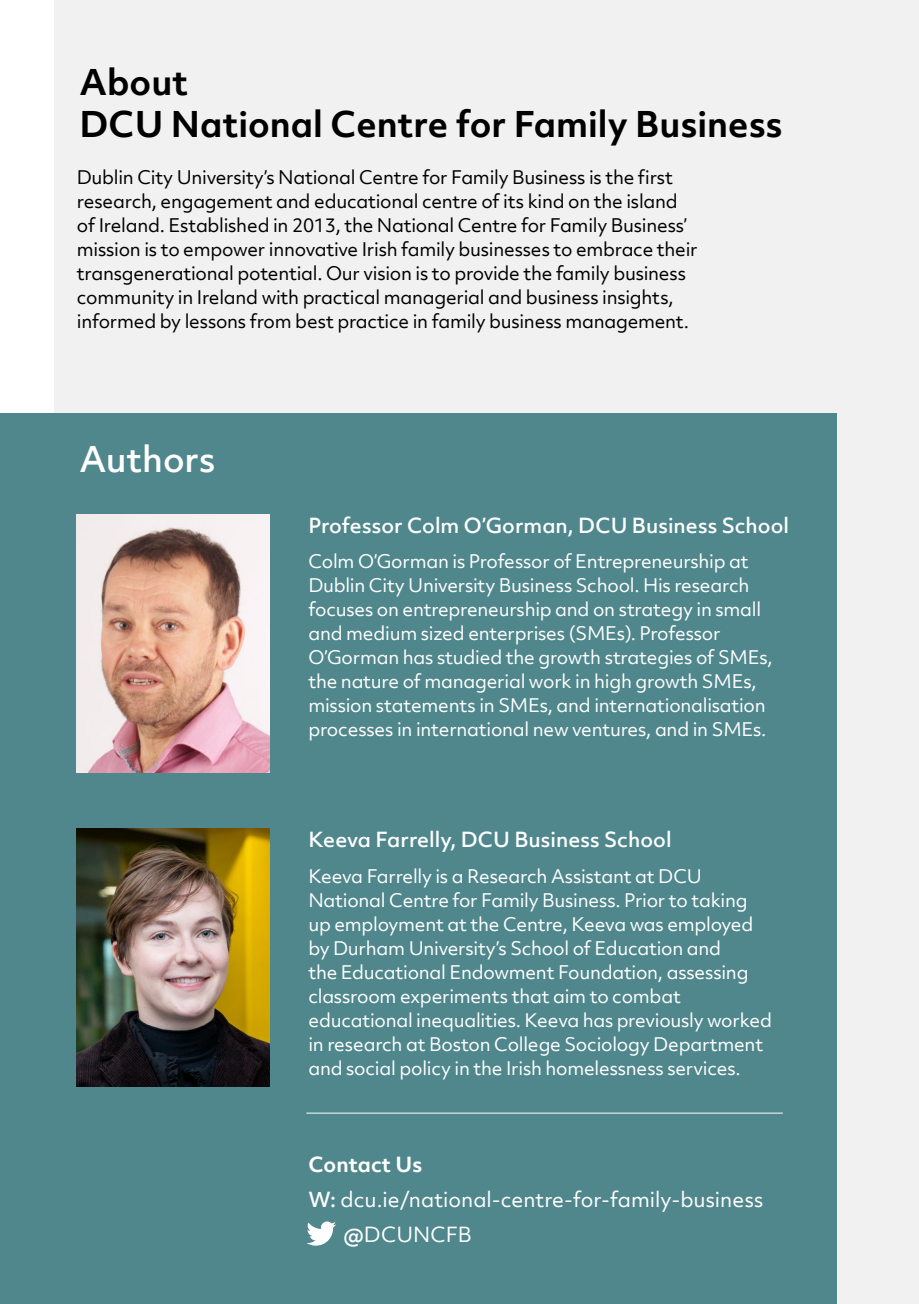
<style>
.page{position:relative;width:919px;height:1304px;background:#fff}
.page>*{position:absolute;margin:0;border:0;box-sizing:border-box;transform-origin:0 0}
.t1{font:700 34px/42px "Objektiv Mk 2";color:#000}
.t2{font:500 34px "Objektiv Mk 2";color:#fff}
.t3{font:500 20px "Objektiv Mk 2";color:#fff}
.t4{font:20px "Objektiv Mk 2";color:#fff}
.t5{font:700 20px "Objektiv Mk 2";color:#fff}
.t6{font:18px/24px "Objektiv Mk 2";letter-spacing:-.015em;color:#fff}
.t7{font:18px/24px "Objektiv Mk 2";letter-spacing:-.015em;color:#000}
.s1{font-weight:500}
</style>
<div class="page">
<div style="left:54px;top:0;width:864px;height:1304px;background:#f1f1f2"></div>
<div style="left:0;top:414px;width:836px;height:890px;background:#4f878d"></div>
<img style="left:77px;top:514px;width:192px;height:258px">
<img style="left:77px;top:829px;width:192px;height:258px">
<svg style="left:307px;top:1221px;width:29px;height:25px"></svg>
<hr style="left:306px;top:1113px;width:476px;height:1px;background:#fff">
<h1 class="t1" style="left:79px;top:60px;width:704px">About<br>DCU National Centre for Family Business</h1>
<p class="t7" style="left:77px;top:165px;width:622px">Dublin City University’s National Centre for Family Business is the first research, engagement and educational centre of its kind on the island of Ireland. Established in 2013, the National Centre for Family Business’ mission is to empower innovative Irish family businesses to embrace their transgenerational potential. Our vision is to provide the family business community in Ireland with practical managerial and business insights, informed by lessons from best practice in family business management.</p>
<h1 class="t2" style="left:79px;top:435px;width:137px">Authors</h1>
<p class="t3" style="left:308px;top:511px;width:482px">Professor Colm O’Gorman, DCU Business School</p>
<p class="t6" style="left:308px;top:549px;width:465px">Colm O’Gorman is Professor of Entrepreneurship at Dublin City University Business School. His research focuses on entrepreneurship and on strategy in small and medium sized enterprises (SMEs). Professor O’Gorman has studied the growth strategies of SMEs, the nature of managerial work in high growth SMEs, mission statements in SMEs, and internationalisation processes in international new ventures, and in SMEs.</p>
<p class="t3" style="left:308px;top:826px;width:364px">Keeva Farrelly, DCU Business School</p>
<p class="t6" style="left:308px;top:864px;width:465px">Keeva Farrelly is a Research Assistant at DCU National Centre for Family Business. Prior to taking up employment at the Centre, Keeva was employed by Durham University’s School of Education and<br>the Educational Endowment Foundation, assessing classroom experiments that aim to combat educational inequalities. Keeva has previously worked in research at Boston College Sociology Department and social policy in the Irish homelessness services.</p>
<p class="t5" style="left:308px;top:1150px;width:115px">Contact Us</p>
<p class="t4" style="left:308px;top:1186px;width:456px"><span class="s1">W:</span> dcu.ie/national-centre-for-family-business</p>
<p class="t4" style="left:343px;top:1221px;width:130px"><span class="s1">@</span>DCUNCFB</p>
</div>
